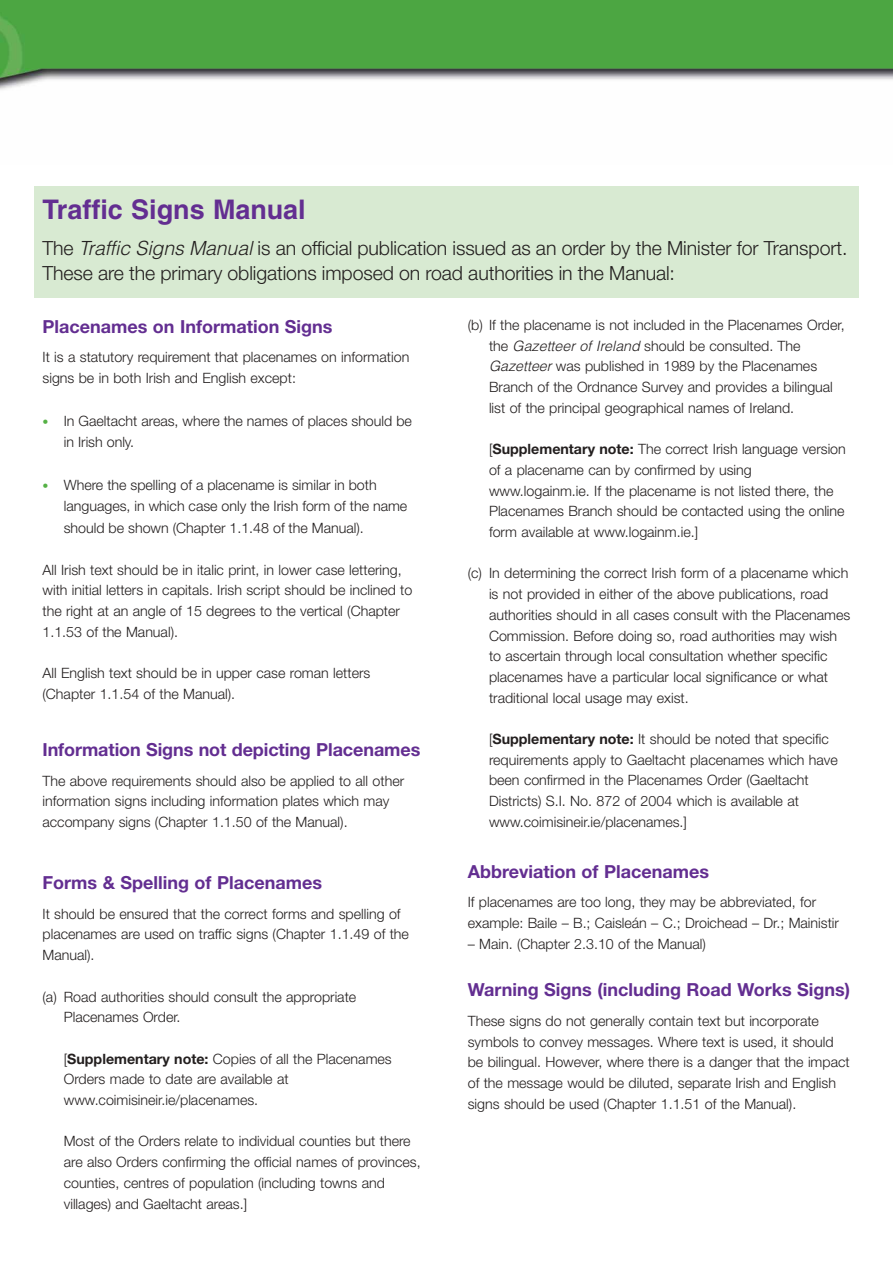
<style>
.page{position:relative;width:893px;height:1263px;background:#fff}
.page>*{position:absolute;margin:0;border:0;box-sizing:border-box;transform-origin:0 0}
.t1{font:700 27px "Helvetica LT";color:#632e91}
.t2{font:300 19.5px/25.5px "Helvetica Neue LT";letter-spacing:-.005em;color:#231f1f}
.t3{font:700 18px "Helvetica Neue LT";color:#632e91}
.t4{font:300 14.25px/20.7px "Helvetica Neue LT";color:#231f1f}
.s1{font-family:"Helvetica LT";font-style:italic}
.s2{font-size:12px;color:#55b145}
.s3{font-weight:700}
</style>
<div class="page">
<img style="left:0;top:0;width:893px;height:90px">
<div style="left:34px;top:186px;width:825px;height:111px;background:#d8ead2"></div>
<h1 class="t1" style="left:43px;top:199px;width:265px">Traffic Signs Manual</h1>
<h2 class="t2" style="left:43px;top:237px;width:806px">The <span class="s1">Traffic Signs Manual</span> is an official publication issued as an order by the Minister for Transport.<br>These are the primary obligations imposed on road authorities in the Manual:</h2>
<p class="t3" style="left:43px;top:320px;width:292px">Placenames on Information Signs</p>
<p class="t4" style="left:43px;top:348px;width:368px">It is a statutory requirement that placenames on information signs be in both Irish and English except:</p>
<p class="t4" style="left:64px;top:411px;width:350px;line-height:21.8px;text-indent:-21px"><span class="s2">•</span> In Gaeltacht areas, where the names of places should be in Irish only.</p>
<p class="t4" style="left:64px;top:475px;width:345px;line-height:21.8px;text-indent:-21px"><span class="s2">•</span> Where the spelling of a placename is similar in both languages, in which case only the Irish form of the name should be shown (Chapter 1.1.48 of the Manual).</p>
<p class="t4" style="left:43px;top:561px;width:371px">All Irish text should be in italic print, in lower case lettering, with initial letters in capitals. Irish script should be inclined to the right at an angle of 15 degrees to the vertical (Chapter 1.1.53 of the Manual).</p>
<p class="t4" style="left:43px;top:664px;width:329px">All English text should be in upper case roman letters (Chapter 1.1.54 of the Manual).</p>
<p class="t3" style="left:43px;top:743px;width:379px">Information Signs not depicting Placenames</p>
<p class="t4" style="left:43px;top:771px;width:363px">The above requirements should also be applied to all other information signs including information plates which may accompany signs (Chapter 1.1.50 of the Manual).</p>
<p class="t3" style="left:43px;top:876px;width:281px">Forms &amp; Spelling of Placenames</p>
<p class="t4" style="left:43px;top:905px;width:368px">It should be ensured that the correct forms and spelling of placenames are used on traffic signs (Chapter 1.1.49 of the<br>Manual).</p>
<p class="t4" style="left:64px;top:987px;width:294px;text-indent:-21px">(a) Road authorities should consult the appropriate<br>Placenames Order.</p>
<p class="t4" style="left:64px;top:1050px;width:330px">[<span class="s3">Supplementary note:</span> Copies of all the Placenames<br>Orders made to date are available at www.coimisineir.ie/placenames.</p>
<p class="t4" style="left:64px;top:1132px;width:358px">Most of the Orders relate to individual counties but there are also Orders confirming the official names of provinces, counties, centres of population (including towns and villages) and Gaeltacht areas.]</p>
<p class="t4" style="left:489px;top:316px;width:357px;text-indent:-21px">(b) If the placename is not included in the Placenames Order, the <span class="s1">Gazetteer of Ireland</span> should be consulted. The <span class="s1">Gazetteer</span> was published in 1989 by the Placenames Branch of the Ordnance Survey and provides a bilingual list of the principal geographical names of Ireland.</p>
<p class="t4" style="left:489px;top:440px;width:358px">[<span class="s3">Supplementary note:</span> The correct Irish language version of a placename can by confirmed by using www.logainm.ie. If the placename is not listed there, the Placenames Branch should be contacted using the online form available at www.logainm.ie.]</p>
<p class="t4" style="left:489px;top:564px;width:363px;text-indent:-21px">(c) In determining the correct Irish form of a placename which is not provided in either of the above publications, road authorities should in all cases consult with the Placenames Commission. Before doing so, road authorities may wish to ascertain through local consultation whether specific placenames have a particular local significance or what traditional local usage may exist.</p>
<p class="t4" style="left:489px;top:730px;width:350px">[<span class="s3">Supplementary note:</span> It should be noted that specific requirements apply to Gaeltacht placenames which have been confirmed in the Placenames Order (Gaeltacht Districts) S.I. No. 872 of 2004 which is available at www.coimisineir.ie/placenames.]</p>
<p class="t3" style="left:468px;top:865px;width:243px">Abbreviation of Placenames</p>
<p class="t4" style="left:468px;top:893px;width:373px">If placenames are too long, they may be abbreviated, for example: Baile – B.; Caisleán – C.; Droichead – Dr.; Mainistir</p>
<p class="t4" style="left:468px;top:935px;width:240px">– Main. (Chapter 2.3.10 of the Manual)</p>
<p class="t3" style="left:468px;top:983px;width:384px">Warning Signs (including Road Works Signs)</p>
<p class="t4" style="left:468px;top:1012px;width:383px">These signs do not generally contain text but incorporate symbols to convey messages. Where text is used, it should be bilingual. However, where there is a danger that the impact of the message would be diluted, separate Irish and English signs should be used (Chapter 1.1.51 of the Manual).</p>
</div>
